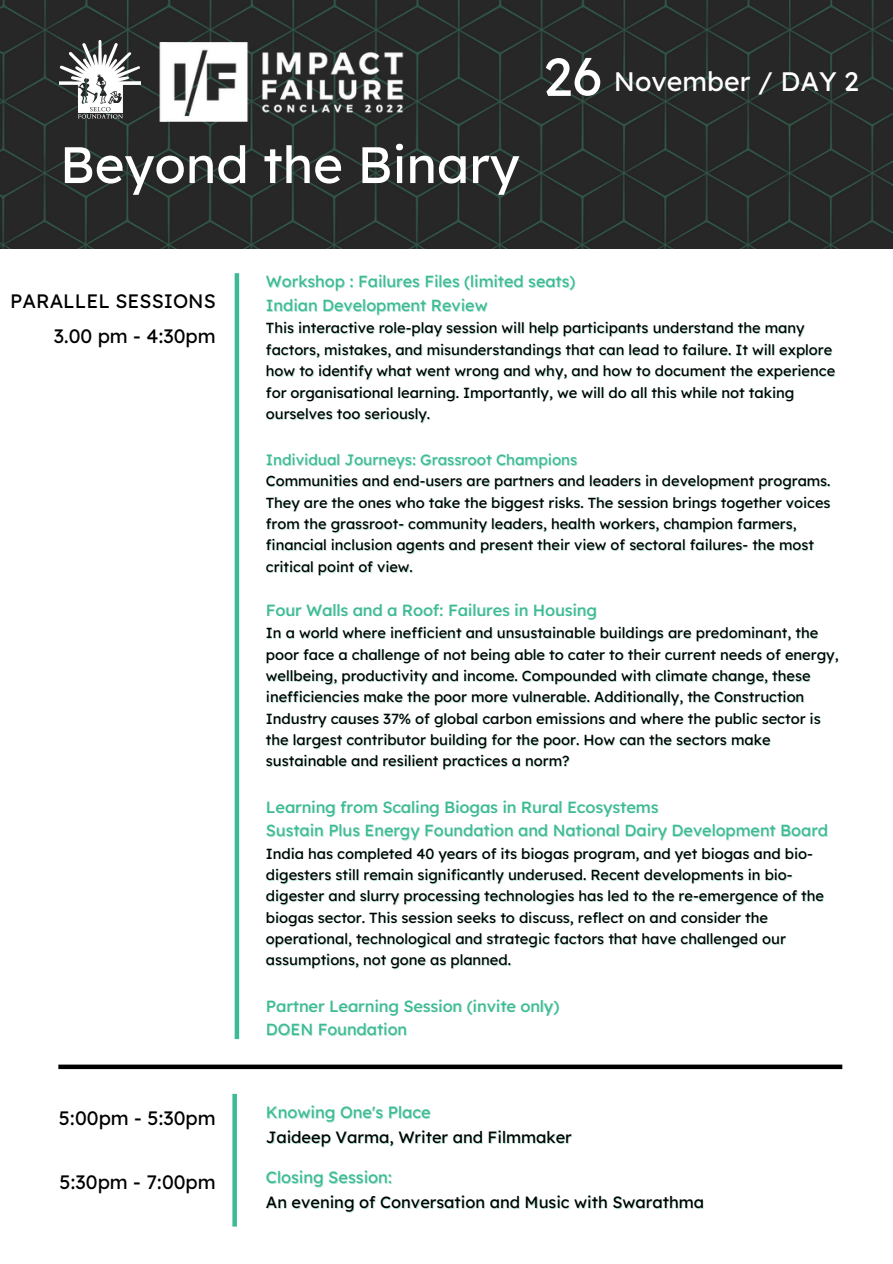
<style>
.page{position:relative;width:893px;height:1264px;background:#fff}
.page>*{position:absolute;margin:0;border:0;box-sizing:border-box;transform-origin:0 0}
.t1{font:51.15px "Lexend Deca";color:#fff}
.t2{font:26.7px "Lexend Deca";color:#fff}
.t3{font:19.35px "Lexend Deca";color:#000}
.t4{font:16.35px "Lexend Deca";color:#000}
.t5{font:16.35px "Lexend Deca";color:#3cba93}
.t6{font:16.05px/23.5px "Lexend Deca";color:#3cba93}
.t7{font:15px "Lexend Deca";color:#3cba93}
.t8{font:14.55px/21.3px "Lexend Deca";color:#000}
.s1{font-size:53.4px}
</style>
<div class="page">
<img style="left:0;top:0;width:892px;height:249px">
<div style="left:58px;top:1064px;width:784px;height:5px;background:#000"></div>
<hr style="left:235px;top:273px;width:4px;height:766px;background:#3cba93">
<div style="left:232px;top:1093px;width:5px;height:133px;background:#3cba93"></div>
<img style="left:60px;top:41px;width:371px;height:81px">
<h1 class="t1" style="left:60px;top:132px;width:461px">Beyond the Binary</h1>
<h2 class="t2" style="left:543px;top:64px;width:317px"><span class="s1">26</span> November / DAY 2</h2>
<h3 class="t3" style="left:10px;top:288px;width:207px">PARALLEL SESSIONS</h3>
<h3 class="t3" style="left:54px;top:324px;width:163px">3.00 pm - 4:30pm</h3>
<h3 class="t3" style="left:59px;top:1105px;width:158px">5:00pm - 5:30pm</h3>
<h3 class="t3" style="left:59px;top:1170px;width:158px">5:30pm - 7:00pm</h3>
<p class="t6" style="left:266px;top:269px;width:311px">Workshop : Failures Files (limited seats)<br>Indian Development Review</p>
<p class="t8" style="left:266px;top:317px;width:570px">This interactive role-play session will help participants understand the many factors, mistakes, and misunderstandings that can lead to failure. It will explore how to identify what went wrong and why, and how to document the experience for organisational learning. Importantly, we will do all this while not taking ourselves too seriously.</p>
<p class="t7" style="left:266px;top:450px;width:313px">Individual Journeys: Grassroot Champions</p>
<p class="t8" style="left:266px;top:470px;width:566px">Communities and end-users are partners and leaders in development programs.<br>They are the ones who take the biggest risks. The session brings together voices from the grassroot- community leaders, health workers, champion farmers, financial inclusion agents and present their view of sectoral failures- the most critical point of view.</p>
<p class="t6" style="left:266px;top:598px;width:332px">Four Walls and a Roof: Failures in Housing</p>
<p class="t8" style="left:266px;top:622px;width:574px">In a world where inefficient and unsustainable buildings are predominant, the poor face a challenge of not being able to cater to their current needs of energy, wellbeing, productivity and income. Compounded with climate change, these inefficiencies make the poor more vulnerable. Additionally, the Construction Industry causes 37% of global carbon emissions and where the public sector is the largest contributor building for the poor. How can the sectors make sustainable and resilient practices a norm?</p>
<p class="t6" style="left:266px;top:794px;width:563px">Learning from Scaling Biogas in Rural Ecosystems<br>Sustain Plus Energy Foundation and National Dairy Development Board</p>
<p class="t8" style="left:266px;top:842px;width:559px">India has completed 40 years of its biogas program, and yet biogas and bio&shy;digesters still remain significantly underused. Recent developments in bio&shy;digester and slurry processing technologies has led to the re-emergence of the biogas sector. This session seeks to discuss, reflect on and consider the operational, technological and strategic factors that have challenged our assumptions, not gone as planned.</p>
<p class="t6" style="left:266px;top:993px;width:295px">Partner Learning Session (invite only)<br>DOEN Foundation</p>
<p class="t5" style="left:266px;top:1101px;width:166px">Knowing One's Place</p>
<p class="t4" style="left:266px;top:1126px;width:307px">Jaideep Varma, Writer and Filmmaker</p>
<p class="t5" style="left:266px;top:1166px;width:128px">Closing Session:</p>
<p class="t4" style="left:266px;top:1191px;width:439px">An evening of Conversation and Music with Swarathma</p>
</div>
